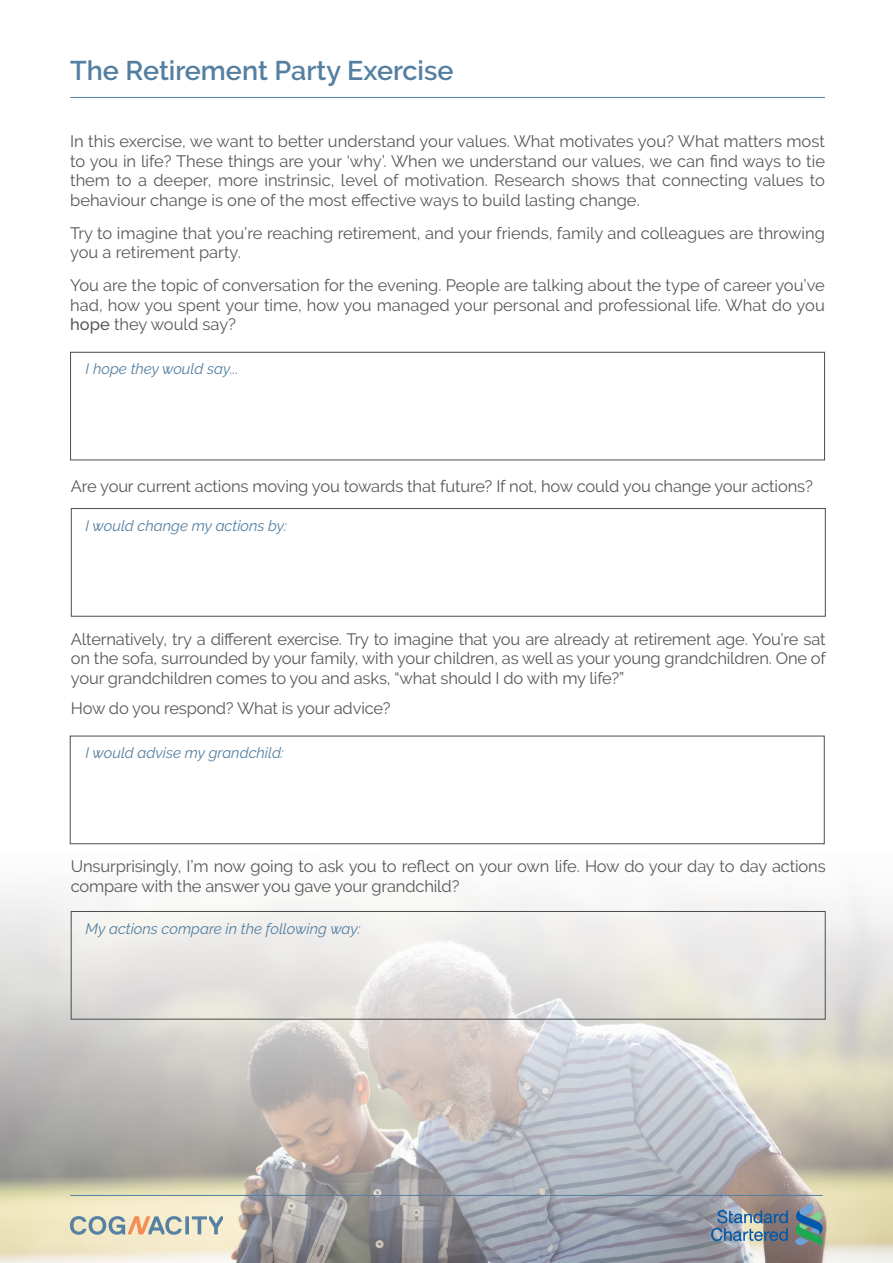
<style>
.page{position:relative;width:893px;height:1263px;background:#fff}
.page>*{position:absolute;margin:0;border:0;box-sizing:border-box;transform-origin:0 0}
.t1{font:600 27px "Raleway";color:#547fa1}
.t2{font:16.5px/19.5px "Raleway";letter-spacing:-.01em;color:#57585a;text-align:justify}
.t3{font:italic 15px "Raleway";color:#547fa1}
.s1{font-weight:500}
</style>
<div class="page">
<img style="left:0;top:844px;width:893px;height:419px">
<hr style="left:70px;top:97px;width:755px;height:1px;background:#547fa1">
<hr style="left:70px;top:1195px;width:753px;height:1px;background:#547fa1">
<svg style="left:70px;top:1216px;width:153px;height:19px;background:#bdc0b4"></svg>
<svg style="left:711px;top:1210px;width:77px;height:31px;background:#798da1"></svg>
<svg style="left:795px;top:1203px;width:28px;height:43px"></svg>
<div style="left:70px;top:352px;width:755px;height:108px;border:1px solid #4b4c4d"></div>
<div style="left:71px;top:508px;width:755px;height:109px;border:1px solid #4b4c4d"></div>
<div style="left:71px;top:911px;width:755px;height:108px;border:1px solid #4b4c4d"></div>
<div style="left:70px;top:736px;width:755px;height:108px;border:1px solid #4b4c4d"></div>
<p class="t1" style="left:70px;top:55px;width:385px">The Retirement Party Exercise</p>
<p class="t2" style="left:70px;top:132px;width:756px">In this exercise, we want to better understand your values. What motivates you? What matters most to you in life? These things are your ‘why’. When we understand our values, we can find ways to tie them to a deeper, more instrinsic, level of motivation. Research shows that connecting values to behaviour change is one of the most effective ways to build lasting change.</p>
<p class="t2" style="left:70px;top:223px;width:756px">Try to imagine that you’re reaching retirement, and your friends, family and colleagues are throwing you a retirement party.</p>
<p class="t2" style="left:70px;top:276px;width:756px">You are the topic of conversation for the evening. People are talking about the type of career you’ve had, how you spent your time, how you managed your personal and professional life. What do you <span class="s1">hope</span> they would say?</p>
<p class="t3" style="left:86px;top:360px;width:154px">I hope they would say...</p>
<p class="t2" style="left:71px;top:476px;width:743px">Are your current actions moving you towards that future? If not, how could you change your actions?</p>
<p class="t3" style="left:86px;top:517px;width:203px">I would change my actions by:</p>
<p class="t2" style="left:71px;top:629px;width:756px">Alternatively, try a different exercise. Try to imagine that you are already at retirement age. You’re sat on the sofa, surrounded by your family, with your children, as well as your young grandchildren. One of your grandchildren comes to you and asks, “what should I do with my life?”</p>
<p class="t2" style="left:71px;top:698px;width:321px">How do you respond? What is your advice?</p>
<p class="t3" style="left:86px;top:744px;width:200px">I would advise my grandchild:</p>
<p class="t2" style="left:71px;top:857px;width:756px">Unsurprisingly, I’m now going to ask you to reflect on your own life. How do your day to day actions compare with the answer you gave your grandchild?</p>
<p class="t3" style="left:86px;top:919px;width:276px">My actions compare in the following way:</p>
</div>
